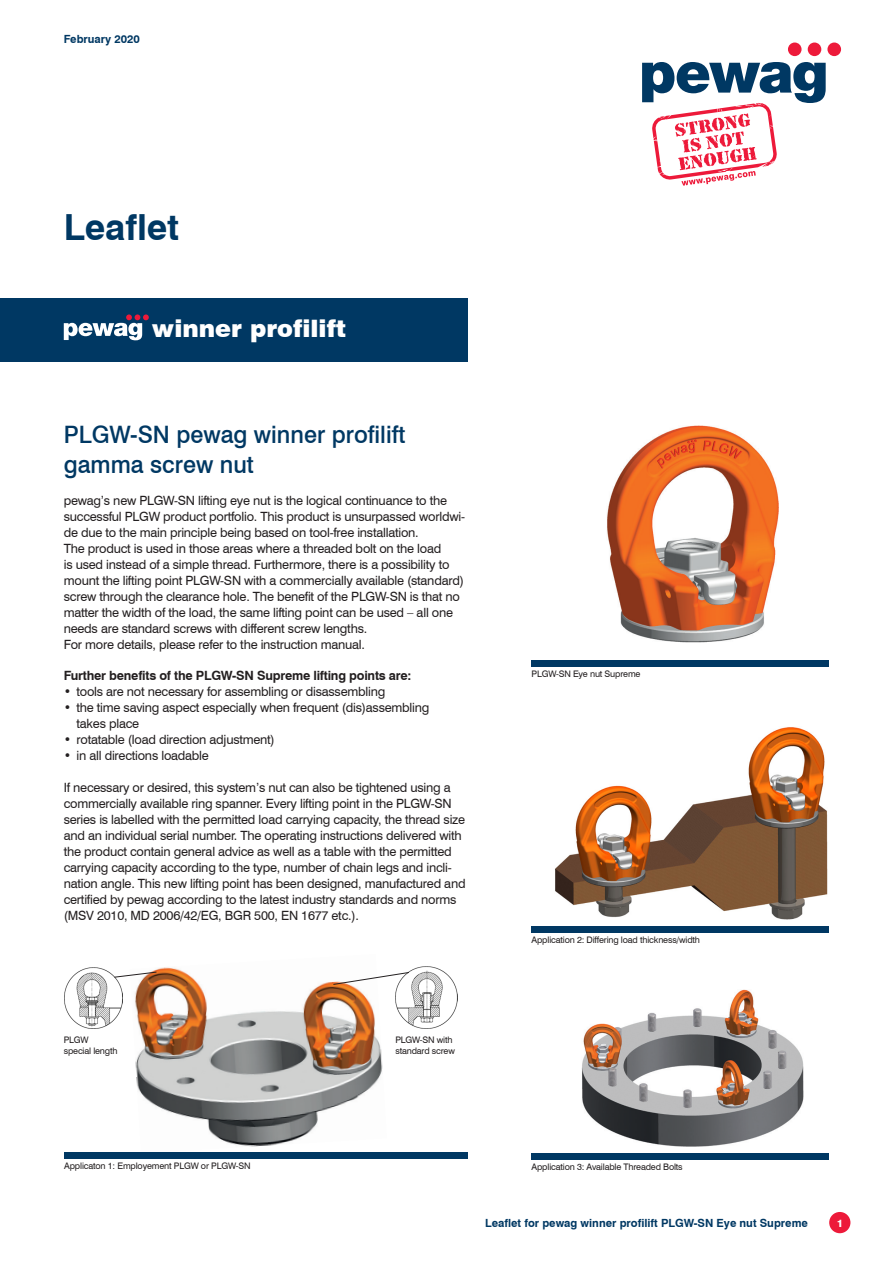
<style>
.page{position:relative;width:893px;height:1263px;background:#fff}
.page>*{position:absolute;margin:0;border:0;box-sizing:border-box;transform-origin:0 0}
.t1{font:700 36px "Swiss 721 BT";color:#003863}
.t2{font:500 24px/30px "Swiss 721 BT";color:#003863}
.t3{font:900 24px "Swiss 721 BT";color:#fff}
.t4{font:12.75px/15.9px "Swiss 721 BT";letter-spacing:-.02em;color:#231f20}
.t5{font:700 12.75px "Swiss 721 BT";letter-spacing:-.02em;color:#231f20}
.t6{font:700 11.25px "Swiss 721 BT";color:#003863}
.t7{font:800 10.5px "Swiss 721 BT";color:#fff}
.t8{font:9px/10.8px "Swiss 721 BT";letter-spacing:-.02em;color:#231f20}
</style>
<div class="page">
<div style="left:829px;top:1212px;width:21px;height:21px;background:#ed1a3a;border-radius:50%"></div>
<div style="left:788px;top:43px;width:13px;height:13px;background:#ed1a3a;border-radius:50%"></div>
<div style="left:808px;top:43px;width:13px;height:13px;background:#ed1a3a;border-radius:50%"></div>
<div style="left:827px;top:43px;width:14px;height:13px;background:#ed1a3a;border-radius:50%"></div>
<svg style="left:642px;top:62px;width:184px;height:124px"></svg>
<div style="left:0;top:298px;width:467px;height:64px;background:#003863"></div>
<svg style="left:64px;top:314px;width:85px;height:26px"></svg>
<img style="left:607px;top:425px;width:171px;height:217px">
<div style="left:531px;top:660px;width:298px;height:6px;background:#003863"></div>
<img style="left:555px;top:727px;width:273px;height:192px">
<div style="left:531px;top:926px;width:298px;height:7px;background:#003863"></div>
<img style="left:582px;top:990px;width:222px;height:156px">
<div style="left:531px;top:1153px;width:298px;height:6px;background:#003863"></div>
<img style="left:135px;top:967px;width:248px;height:180px">
<img style="left:64px;top:968px;width:59px;height:61px">
<img style="left:396px;top:966px;width:61px;height:62px">
<div style="left:64px;top:1152px;width:404px;height:7px;background:#003863"></div>
<svg style="left:114px;top:972px;width:43px;height:5px"></svg>
<svg style="left:333px;top:972px;width:76px;height:13px"></svg>
<p class="t6" style="left:64px;top:32px;width:78px">February 2020</p>
<h1 class="t1" style="left:64px;top:206px;width:117px">Leaflet</h1>
<h2 class="t3" style="left:152px;top:313px;width:196px">winner profilift</h2>
<h2 class="t2" style="left:64px;top:420px;width:343px">PLGW-SN pewag winner profilift gamma screw nut</h2>
<p class="t4" style="left:64px;top:492px;width:403px">pewag’s new PLGW-SN lifting eye nut is the logical continuance to the successful PLGW product portfolio. This product is unsurpassed worldwi&shy;de due to the main principle being based on tool-free installation.<br>The product is used in those areas where a threaded bolt on the load<br>is used instead of a simple thread. Furthermore, there is a possibility to mount the lifting point PLGW-SN with a commercially available (standard) screw through the clearance hole. The benefit of the PLGW-SN is that no matter the width of the load, the same lifting point can be used – all one needs are standard screws with different screw lengths.<br>For more details, please refer to the instruction manual.</p>
<p class="t5" style="left:64px;top:668px;width:349px">Further benefits of the PLGW-SN Supreme lifting points are:</p>
<p class="t4" style="left:64px;top:684px;width:323px">• tools are not necessary for assembling or disassembling</p>
<p class="t4" style="left:77px;top:700px;width:354px;text-indent:-13px">• the time saving aspect especially when frequent (dis)assembling takes place</p>
<p class="t4" style="left:64px;top:732px;width:213px">• rotatable (load direction adjustment)</p>
<p class="t4" style="left:64px;top:748px;width:147px">• in all directions loadable</p>
<p class="t4" style="left:64px;top:779px;width:403px">If necessary or desired, this system’s nut can also be tightened using a commercially available ring spanner. Every lifting point in the PLGW-SN series is labelled with the permitted load carrying capacity, the thread size and an individual serial number. The operating instructions delivered with the product contain general advice as well as a table with the permitted carrying capacity according to the type, number of chain legs and incli&shy;nation angle. This new lifting point has been designed, manufactured and certified by pewag according to the latest industry standards and norms (MSV 2010, MD 2006/42/EG, BGR 500, EN 1677 etc.).</p>
<p class="t8" style="left:64px;top:1034px;width:55px">PLGW special length</p>
<p class="t8" style="left:395px;top:1034px;width:61px">PLGW-SN with standard screw</p>
<p class="t8" style="left:531px;top:669px;width:110px">PLGW-SN Eye nut Supreme</p>
<p class="t8" style="left:531px;top:935px;width:170px">Application 2: Differing load thickness/width</p>
<p class="t8" style="left:64px;top:1160px;width:188px">Applicaton 1: Employement PLGW or PLGW-SN</p>
<p class="t8" style="left:531px;top:1161px;width:153px">Application 3: Available Threaded Bolts</p>
<p class="t6" style="left:485px;top:1216px;width:324px">Leaflet for pewag winner profilift PLGW-SN Eye nut Supreme</p>
<p class="t7" style="left:837px;top:1216px;width:8px">1</p>
</div>
